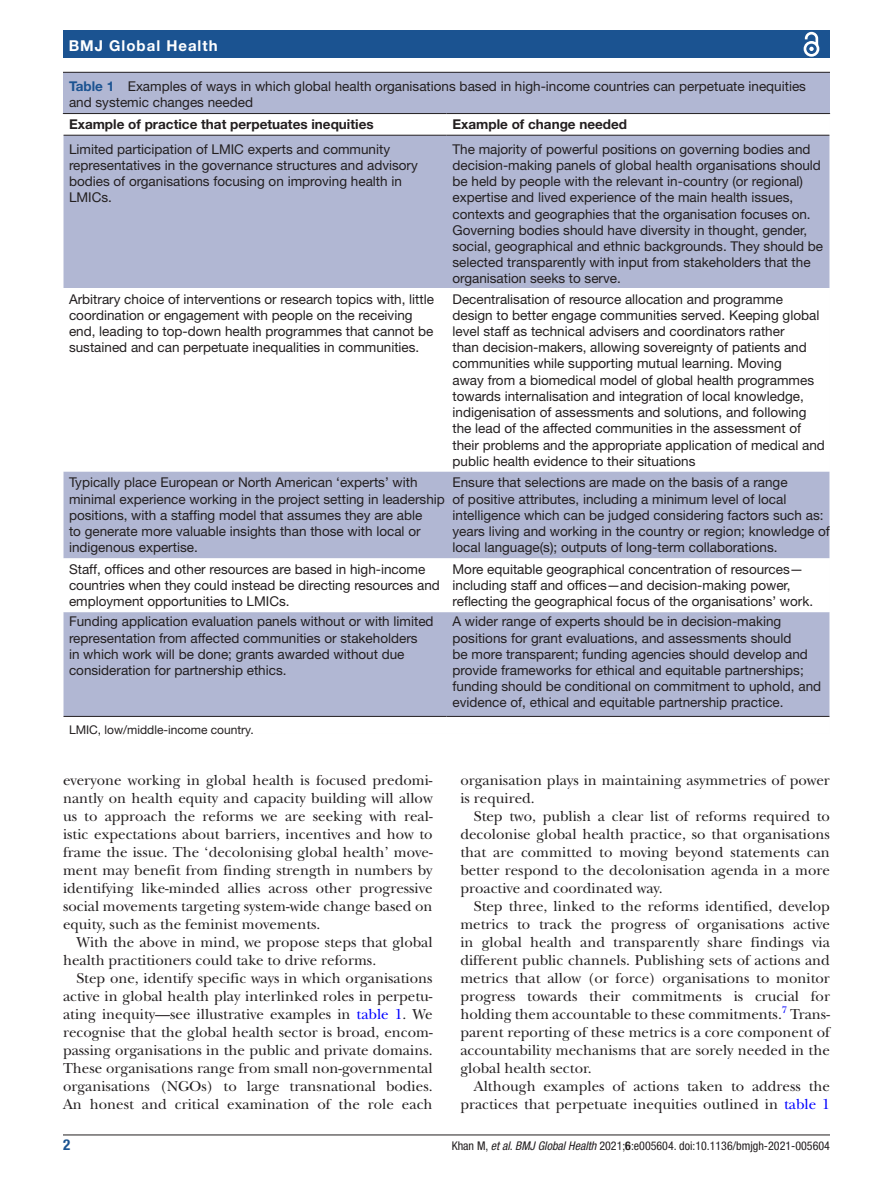
<style>
.page{position:relative;width:893px;height:1191px;background:#fff}
.page>*{position:absolute;margin:0;border:0;box-sizing:border-box;transform-origin:0 0}
.t1{font:15px/18px "New Baskerville";color:#231f20;text-align:justify}
.t2{font:700 15px "Helvetica Neue LT Std";letter-spacing:.065em;color:#fff}
.t3{font:700 condensed 15px "Helvetica Neue LT Std";color:#1b5391}
.t4{font:13.5px/16.2px "Helvetica Neue LT Std";color:#231f20}
.t5{font:700 13.5px "Helvetica Neue LT Std";color:#231f20}
.t6{font:condensed 12px "Helvetica Neue LT Std";color:#231f20}
.t7{font:12px "Helvetica Neue LT Std";color:#231f20}
.t8{font:9.9px "New Baskerville";color:#00f}
.s1{font-weight:700;color:#1b5391}
.s2{color:#00f}
.s3{font-style:italic}
.s4{font-weight:700}
</style>
<div class="page">
<hr style="left:63px;top:1134px;width:767px;height:1px;background:#231f20">
<div style="left:63px;top:31px;width:767px;height:27px;background:#1b5391"></div>
<svg style="left:803px;top:31px;width:17px;height:26px"></svg>
<div style="left:63px;top:73px;width:767px;height:661px;background:#b1b7d3"></div>
<hr style="left:63px;top:72px;width:767px;height:1px;background:#231f20">
<svg style="left:64px;top:114px;width:766px;height:620px"></svg>
<hr style="left:63px;top:113px;width:383px;height:1px;background:#231f20">
<hr style="left:63px;top:135px;width:383px;height:1px;background:#231f20">
<hr style="left:446px;top:113px;width:384px;height:1px;background:#231f20">
<hr style="left:446px;top:135px;width:384px;height:1px;background:#231f20">
<hr style="left:63px;top:716px;width:383px;height:1px;background:#231f20">
<hr style="left:446px;top:716px;width:384px;height:1px;background:#231f20">
<svg style="left:63px;top:114px;width:1px;height:21px"></svg>
<hr style="left:63px;top:135px;width:1px;height:153px;background:#fff">
<hr style="left:63px;top:288px;width:1px;height:184px;background:#fff">
<hr style="left:63px;top:472px;width:1px;height:86px;background:#fff">
<hr style="left:63px;top:558px;width:1px;height:54px;background:#fff">
<hr style="left:63px;top:612px;width:1px;height:104px;background:#fff">
<svg style="left:63px;top:716px;width:1px;height:18px"></svg>
<hr style="left:69px;top:733px;width:761px;height:1px;background:#fff">
<p class="t2" style="left:69px;top:36px;width:150px">BMJ Global Health</p>
<p class="t4" style="left:69px;top:77px;width:738px"><span class="s1">Table 1</span> Examples of ways in which global health organisations based in high-income countries can perpetuate inequities and systemic changes needed</p>
<p class="t5" style="left:69px;top:116px;width:306px">Example of practice that perpetuates inequities</p>
<p class="t5" style="left:452px;top:116px;width:176px">Example of change needed</p>
<p class="t4" style="left:69px;top:141px;width:350px">Limited participation of LMIC experts and community representatives in the governance structures and advisory bodies of organisations focusing on improving health in LMICs.</p>
<p class="t4" style="left:452px;top:141px;width:372px">The majority of powerful positions on governing bodies and decision-making panels of global health organisations should be held by people with the relevant in-country (or regional) expertise and lived experience of the main health issues, contexts and geographies that the organisation focuses on.<br>Governing bodies should have diversity in thought, gender, social, geographical and ethnic backgrounds. They should be selected transparently with input from stakeholders that the organisation seeks to serve.</p>
<p class="t4" style="left:69px;top:290px;width:367px">Arbitrary choice of interventions or research topics with, little coordination or engagement with people on the receiving end, leading to top-down health programmes that cannot be sustained and can perpetuate inequalities in communities.</p>
<p class="t4" style="left:452px;top:290px;width:374px">Decentralisation of resource allocation and programme design to better engage communities served. Keeping global level staff as technical advisers and coordinators rather<br>than decision-makers, allowing sovereignty of patients and communities while supporting mutual learning. Moving<br>away from a biomedical model of global health programmes towards internalisation and integration of local knowledge, indigenisation of assessments and solutions, and following the lead of the affected communities in the assessment of their problems and the appropriate application of medical and public health evidence to their situations</p>
<p class="t4" style="left:69px;top:474px;width:377px">Typically place European or North American ‘experts’ with minimal experience working in the project setting in leadership positions, with a staffing model that assumes they are able<br>to generate more valuable insights than those with local or indigenous expertise.</p>
<p class="t4" style="left:452px;top:474px;width:379px">Ensure that selections are made on the basis of a range<br>of positive attributes, including a minimum level of local intelligence which can be judged considering factors such as: years living and working in the country or region; knowledge of local language(s); outputs of long-term collaborations.</p>
<p class="t4" style="left:69px;top:561px;width:372px">Staff, offices and other resources are based in high-income countries when they could instead be directing resources and employment opportunities to LMICs.</p>
<p class="t4" style="left:452px;top:561px;width:362px">More equitable geographical concentration of resources— including staff and offices—and decision-making power, reflecting the geographical focus of the organisations’ work.</p>
<p class="t4" style="left:69px;top:613px;width:366px">Funding application evaluation panels without or with limited representation from affected communities or stakeholders<br>in which work will be done; grants awarded without due consideration for partnership ethics.</p>
<p class="t4" style="left:452px;top:613px;width:370px">A wider range of experts should be in decision-making positions for grant evaluations, and assessments should<br>be more transparent; funding agencies should develop and provide frameworks for ethical and equitable partnerships; funding should be conditional on commitment to uphold, and evidence of, ethical and equitable partnership practice.</p>
<p class="t7" style="left:69px;top:722px;width:186px">LMIC, low/middle-income country.</p>
<p class="t1" style="left:63px;top:771px;width:371px">everyone working in global health is focused predomi&shy;nantly on health equity and capacity building will allow us to approach the reforms we are seeking with real&shy;istic expectations about barriers, incentives and how to frame the issue. The ‘decolonising global health’ move&shy;ment may benefit from finding strength in numbers by identifying like-minded allies across other progressive social movements targeting system-wide change based on equity, such as the feminist movements.</p>
<p class="t1" style="left:63px;top:933px;width:371px;text-indent:14px">With the above in mind, we propose steps that global health practitioners could take to drive reforms.</p>
<p class="t1" style="left:63px;top:969px;width:371px;text-indent:14px">Step one, identify specific ways in which organisations active in global health play interlinked roles in perpetu&shy;ating inequity—see illustrative examples in <span class="s2">table 1</span>. We recognise that the global health sector is broad, encom&shy;passing organisations in the public and private domains.<br>These organisations range from small non-governmental organisations (NGOs) to large transnational bodies.<br>An honest and critical examination of the role each</p>
<p class="t1" style="left:460px;top:771px;width:371px">organisation plays in maintaining asymmetries of power is required.</p>
<p class="t1" style="left:460px;top:807px;width:371px;text-indent:14px">Step two, publish a clear list of reforms required to decolonise global health practice, so that organisations that are committed to moving beyond statements can better respond to the decolonisation agenda in a more proactive and coordinated way.</p>
<p class="t1" style="left:460px;top:897px;width:371px;text-indent:14px">Step three, linked to the reforms identified, develop metrics to track the progress of organisations active in global health and transparently share findings via different public channels. Publishing sets of actions and metrics that allow (or force) organisations to monitor progress towards their commitments is crucial for holding them accountable to these commitments.</p>
<p class="t8" style="left:782px;top:1003px;width:7px">7</p>
<p class="t1" style="left:460px;top:1005px;width:371px;text-indent:330px">Trans&shy;parent reporting of these metrics is a core component of accountability mechanisms that are sorely needed in the global health sector.</p>
<p class="t1" style="left:460px;top:1077px;width:371px;text-align:right">Although examples of actions taken to address the practices that perpetuate inequities outlined in <span class="s2">table 1</span></p>
<p class="t3" style="left:63px;top:1135px;width:9px">2</p>
<p class="t6" style="left:452px;top:1138px;width:380px">Khan M, <span class="s3">et al</span>. <span class="s3">BMJ Global Health</span> 2021;<span class="s4">6</span>:e005604. doi:10.1136/bmjgh-2021-005604</p>
</div>
